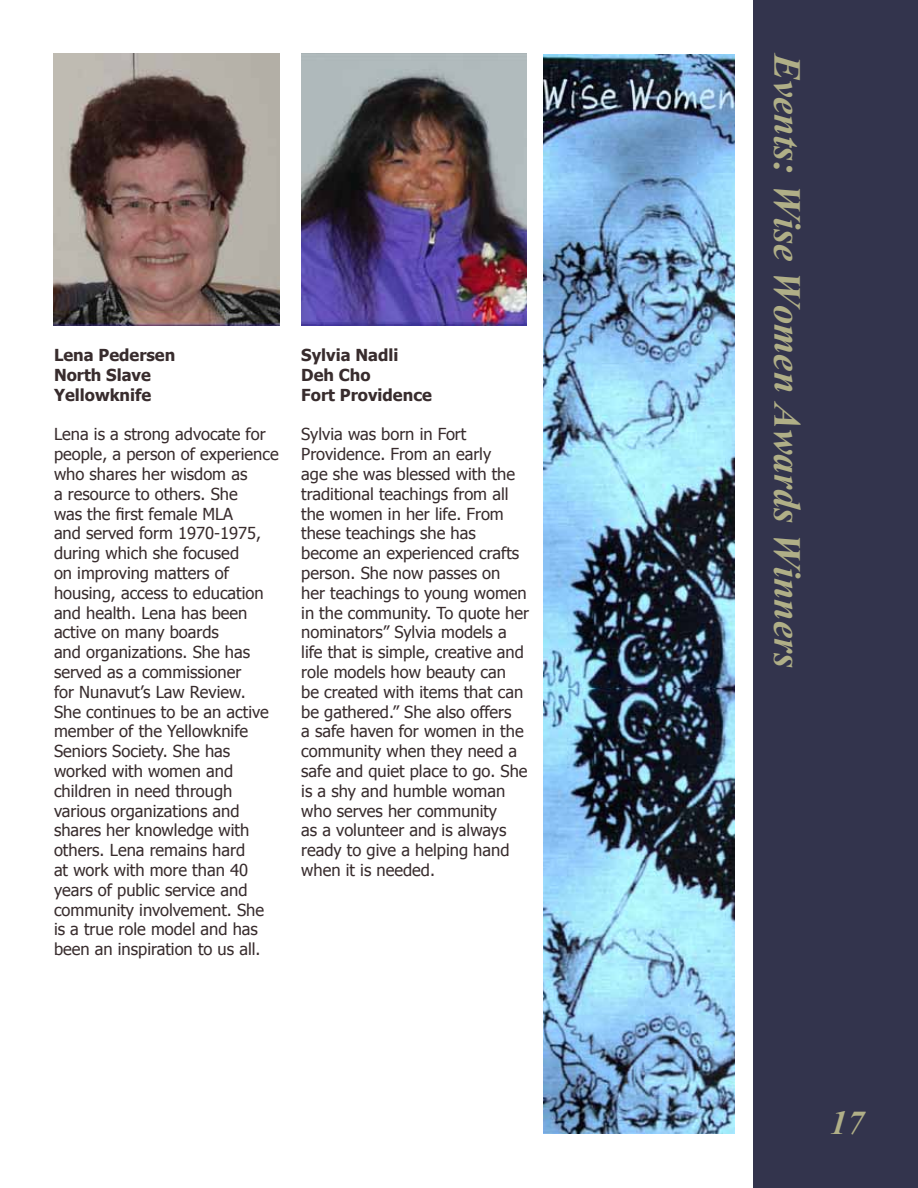
<style>
.page{position:relative;width:918px;height:1188px;background:#fff}
.page>*{position:absolute;margin:0;border:0;box-sizing:border-box;transform-origin:0 0}
.t1{font:700 48px "Vijaya";color:#b0af87}
.t2{font:700 42px "Vijaya";color:#b0af87}
.t3{font:16.5px/19.8px "Tahoma";color:#382c2d}
.t4{font:700 16.5px/19.8px "Tahoma";color:#382c2d}
</style>
<div class="page">
<div style="left:753px;top:0;width:165px;height:1188px;background:#33344d"></div>
<img style="left:54px;top:54px;width:226px;height:272px">
<img style="left:301px;top:54px;width:226px;height:272px">
<img style="left:543px;top:54px;width:192px;height:635px">
<img style="left:543px;top:689px;width:192px;height:445px">
<p class="t4" style="left:54px;top:344px;width:123px">Lena Pedersen<br>North Slave<br>Yellowknife</p>
<p class="t3" style="left:54px;top:424px;width:226px">Lena is a strong advocate for people, a person of experience who shares her wisdom as<br>a resource to others. She<br>was the first female MLA<br>and served form 1970-1975, during which she focused<br>on improving matters of housing, access to education and health. Lena has been active on many boards<br>and organizations. She has served as a commissioner<br>for Nunavut’s Law Review.<br>She continues to be an active member of the Yellowknife<br>Seniors Society. She has worked with women and children in need through various organizations and shares her knowledge with others. Lena remains hard<br>at work with more than 40 years of public service and community involvement. She is a true role model and has been an inspiration to us all.</p>
<p class="t4" style="left:301px;top:344px;width:132px">Sylvia Nadli<br>Deh Cho<br>Fort Providence</p>
<p class="t3" style="left:301px;top:424px;width:229px">Sylvia was born in Fort<br>Providence. From an early<br>age she was blessed with the traditional teachings from all the women in her life. From these teachings she has become an experienced crafts person. She now passes on<br>her teachings to young women in the community. To quote her nominators” Sylvia models a life that is simple, creative and role models how beauty can<br>be created with items that can be gathered.” She also offers<br>a safe haven for women in the community when they need a safe and quiet place to go. She is a shy and humble woman who serves her community<br>as a volunteer and is always ready to give a helping hand when it is needed.</p>
<h1 class="t1" style="left:825px;top:54px;width:615px;rotate:90deg">Events: Wise Women Awards Winners</h1>
<h2 class="t2" style="left:830px;top:1090px;width:35px">17</h2>
</div>
